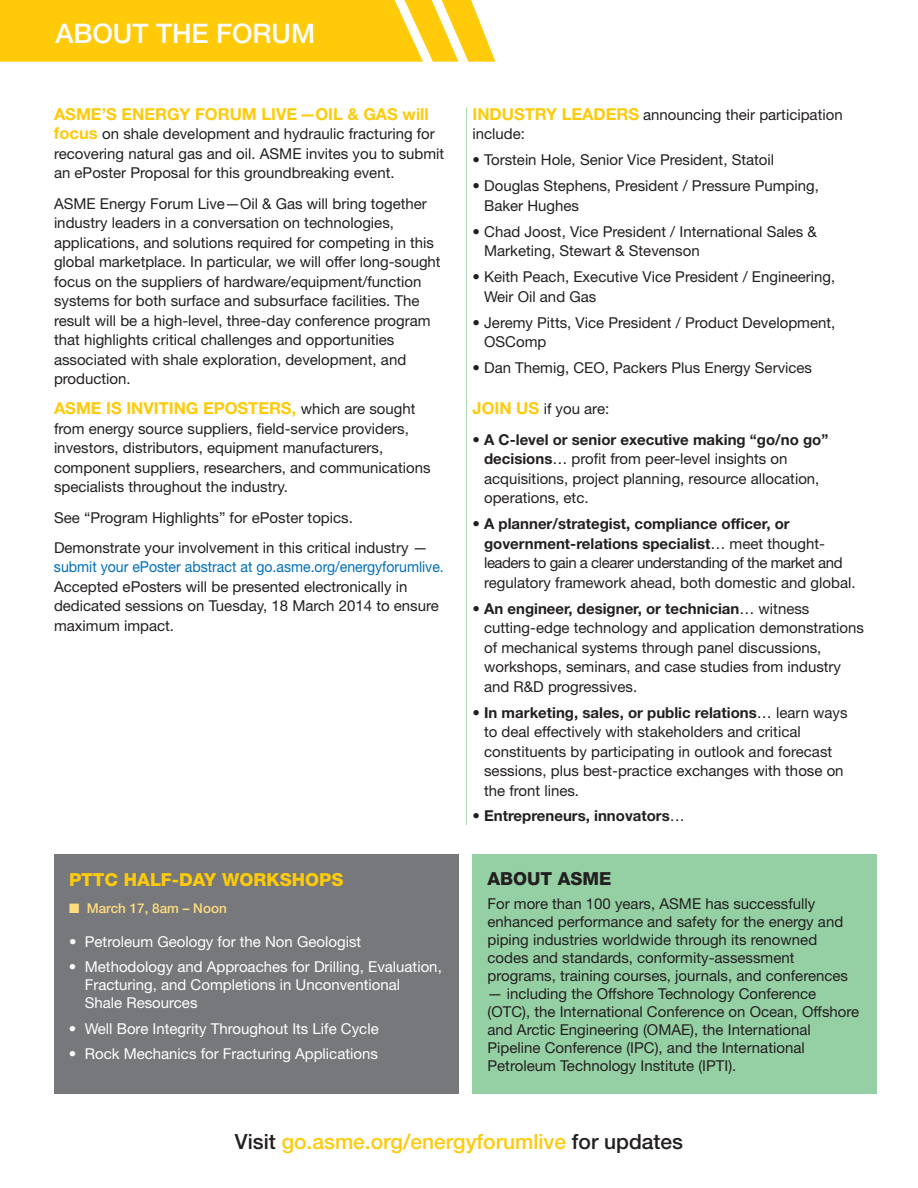
<style>
.page{position:relative;width:918px;height:1188px;background:#fff}
.page>*{position:absolute;margin:0;border:0;box-sizing:border-box;transform-origin:0 0}
.t1{font:500 27px "Helvetica Neue LT Std";color:#fff}
.t2{font:500 21px "Helvetica Neue LT Std";color:#feca0a}
.t3{font:800 18px "Helvetica Neue LT Std";color:#feca0a}
.t4{font:800 18px "Helvetica Neue LT Std";color:#231f20}
.t5{font:700 16.5px "Helvetica Neue LT Std";color:#feca0a}
.t6{font:15px/19.5px "Helvetica Neue LT Std";color:#231f20}
.t7{font:15px/18px "Helvetica Neue LT Std";color:#fff}
.t8{font:15px/19.5px "Helvetica Neue LT Std";letter-spacing:-.025em;color:#231f20}
.t9{font:15px "Helvetica Neue LT Std";color:#006fba;scale:.94 1}
.t10{font:700 15px "Helvetica Neue LT Std";color:#231f20}
.t11{font:500 13.5px "Helvetica Neue LT Std";color:#ffdc7e}
.s1{font-weight:700;font-size:16.5px;color:#feca0a}
.s2{font-weight:400;font-size:15px;color:#231f20}
.s3{font-weight:700}
.s4{font-weight:400}
.s5{color:#231f20}
</style>
<div class="page">
<svg style="left:0;top:0;width:495px;height:62px;background:#fecd1a"></svg>
<div style="left:472px;top:854px;width:405px;height:239px;background:#95d0a4"></div>
<div style="left:54px;top:854px;width:405px;height:240px;background:#76787b"></div>
<hr style="left:466px;top:107px;width:1px;height:718px;background:#add9b8">
<h1 class="t1" style="left:55px;top:24px;width:261px">ABOUT THE FORUM</h1>
<p class="t5" style="left:54px;top:108px;width:376px">ASME’S ENERGY FORUM LIVE—OIL &amp; GAS will</p>
<p class="t6" style="left:54px;top:126px;width:392px"><span class="s1">focus</span> on shale development and hydraulic fracturing for recovering natural gas and oil. ASME invites you to submit an ePoster Proposal for this groundbreaking event.</p>
<p class="t6" style="left:54px;top:195px;width:388px">ASME Energy Forum Live—Oil &amp; Gas will bring together industry leaders in a conversation on technologies, applications, and solutions required for competing in this global marketplace. In particular, we will offer long-sought focus on the suppliers of hardware/equipment/function systems for both surface and subsurface facilities. The result will be a high-level, three-day conference program that highlights critical challenges and opportunities associated with shale exploration, development, and production.</p>
<p class="t5" style="left:54px;top:403px;width:363px">ASME IS INVITING EPOSTERS, <span class="s2">which are sought</span></p>
<p class="t6" style="left:54px;top:420px;width:378px">from energy source suppliers, field-service providers, investors, distributors, equipment manufacturers, component suppliers, researchers, and communications specialists throughout the industry.</p>
<p class="t6" style="left:54px;top:504px;width:375px;line-height:30.3px">See “Program Highlights” for ePoster topics.<br>Demonstrate your involvement in this critical industry —</p>
<p class="t9" style="left:54px;top:562px;width:416px">submit your ePoster abstract at go.asme.org/energyforumlive.</p>
<p class="t6" style="left:54px;top:578px;width:386px">Accepted ePosters will be presented electronically in dedicated sessions on Tuesday, 18 March 2014 to ensure maximum impact.</p>
<p class="t3" style="left:69px;top:873px;width:276px">PTTC HALF-DAY WORKSHOPS</p>
<p class="t11" style="left:69px;top:903px;width:159px">■ March 17, 8am – Noon</p>
<p class="t7" style="left:69px;top:934px;width:294px">• Petroleum Geology for the Non Geologist</p>
<p class="t7" style="left:85px;top:959px;width:359px;text-indent:-16px">• Methodology and Approaches for Drilling, Evaluation,<br>Fracturing, and Completions in Unconventional<br>Shale Resources</p>
<p class="t7" style="left:69px;top:1021px;width:311px">• Well Bore Integrity Throughout Its Life Cycle</p>
<p class="t7" style="left:69px;top:1047px;width:310px">• Rock Mechanics for Fracturing Applications</p>
<p class="t6" style="left:472px;top:106px;width:372px"><span class="s1">INDUSTRY LEADERS</span> announcing their participation include:</p>
<p class="t6" style="left:473px;top:152px;width:303px">• Torstein Hole, Senior Vice President, Statoil</p>
<p class="t6" style="left:484px;top:178px;width:336px;text-indent:-12px">• Douglas Stephens, President / Pressure Pumping,<br>Baker Hughes</p>
<p class="t6" style="left:484px;top:223px;width:334px;text-indent:-12px">• Chad Joost, Vice President / International Sales &amp;<br>Marketing, Stewart &amp; Stevenson</p>
<p class="t6" style="left:484px;top:269px;width:353px;text-indent:-12px">• Keith Peach, Executive Vice President / Engineering,<br>Weir Oil and Gas</p>
<p class="t6" style="left:484px;top:314px;width:353px;text-indent:-12px">• Jeremy Pitts, Vice President / Product Development,<br>OSComp</p>
<p class="t6" style="left:473px;top:360px;width:341px">• Dan Themig, CEO, Packers Plus Energy Services</p>
<p class="t6" style="left:472px;top:401px;width:138px"><span class="s1">JOIN US</span> if you are:</p>
<p class="t6" style="left:484px;top:431px;width:346px;text-indent:-12px">• <span class="s3">A C-level or senior executive making “go/no go” decisions</span>… profit from peer-level insights on acquisitions, project planning, resource allocation, operations, etc.</p>
<p class="t8" style="left:484px;top:515px;width:373px;text-indent:-12px">• <span class="s3">A planner/strategist, compliance officer, or government-relations specialist</span>… meet thought&shy;leaders to gain a clearer understanding of the market and regulatory framework ahead, both domestic and global.</p>
<p class="t6" style="left:484px;top:600px;width:381px;text-indent:-12px">• <span class="s3">An engineer, designer, or technician</span>… witness cutting-edge technology and application demonstrations of mechanical systems through panel discussions, workshops, seminars, and case studies from industry and R&amp;D progressives.</p>
<p class="t6" style="left:484px;top:704px;width:365px;text-indent:-12px">• <span class="s3">In marketing, sales, or public relations</span>… learn ways to deal effectively with stakeholders and critical constituents by participating in outlook and forecast sessions, plus best-practice exchanges with those on the front lines.</p>
<p class="t10" style="left:473px;top:811px;width:214px"><span class="s4">•</span> Entrepreneurs, innovators<span class="s4">…</span></p>
<p class="t4" style="left:488px;top:872px;width:126px">ABOUT ASME</p>
<p class="t6" style="left:488px;top:896px;width:362px;line-height:18px">For more than 100 years, ASME has successfully enhanced performance and safety for the energy and piping industries worldwide through its renowned codes and standards, conformity-assessment programs, training courses, journals, and conferences</p>
<p class="t6" style="left:488px;top:986px;width:373px;line-height:18px">— including the Offshore Technology Conference (OTC), the International Conference on Ocean, Offshore and Arctic Engineering (OMAE), the International Pipeline Conference (IPC), and the International Petroleum Technology Institute (IPTI).</p>
<h2 class="t2" style="left:235px;top:1134px;width:450px"><span class="s5">Visit</span> go.asme.org/energyforumlive <span class="s5">for updates</span></h2>
</div>
